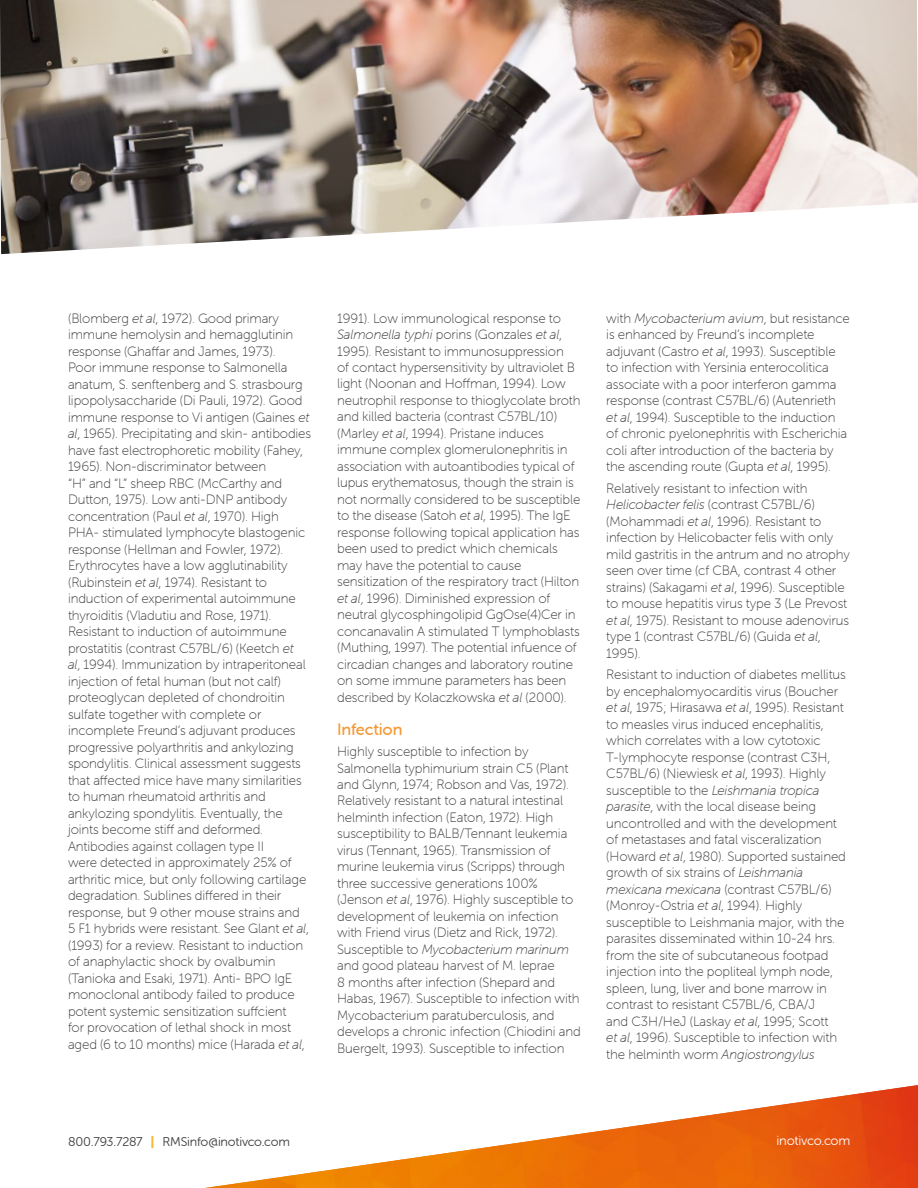
<style>
.page{position:relative;width:918px;height:1188px;background:#fff}
.page>*{position:absolute;margin:0;border:0;box-sizing:border-box;transform-origin:0 0}
.t1{font:16.5px "Museo Sans Rounded 500";letter-spacing:-.01em;color:#f49833}
.t2{font:13.5px/16.5px "Museo Sans Rounded 100";letter-spacing:-.01em;color:#3c3c3b}
.t3{font:13.2px "Museo Sans Rounded 300";letter-spacing:-.015em;color:#fff}
.t4{font:12.75px "Museo Sans Rounded 300";letter-spacing:-.015em;color:#3c3c3b}
.s1{font-style:italic}
.s2{font-family:"Museo Sans Rounded 900";color:#fab42f}
</style>
<div class="page">
<img style="left:205px;top:1085px;width:713px;height:103px">
<img style="left:0;top:0;width:918px;height:254px">
<p class="t2" style="left:68px;top:310px;width:245px">(Blomberg <span class="s1">et al</span>, 1972). Good primary immune hemolysin and hemagglutinin response (Ghaffar and James, 1973).<br>Poor immune response to Salmonella anatum, S. senftenberg and S. strasbourg lipopolysaccharide (Di Pauli, 1972). Good immune response to Vi antigen (Gaines <span class="s1">et al</span>, 1965). Precipitating and skin- antibodies have fast electrophoretic mobility (Fahey, 1965). Non-discriminator between<br>“H” and “L” sheep RBC (McCarthy and Dutton, 1975). Low anti-DNP antibody concentration (Paul <span class="s1">et al</span>, 1970). High PHA- stimulated lymphocyte blastogenic response (Hellman and Fowler, 1972).<br>Erythrocytes have a low agglutinability (Rubinstein <span class="s1">et al</span>, 1974). Resistant to induction of experimental autoimmune thyroiditis (Vladutiu and Rose, 1971).<br>Resistant to induction of autoimmune prostatitis (contrast C57BL/6) (Keetch <span class="s1">et<br>al</span>, 1994). Immunization by intraperitoneal injection of fetal human (but not calf) proteoglycan depleted of chondroitin sulfate together with complete or incomplete Freund’s adjuvant produces progressive polyarthritis and ankylozing spondylitis. Clinical assessment suggests that affected mice have many similarities to human rheumatoid arthritis and ankylozing spondylitis. Eventually, the joints become stiff and deformed.<br>Antibodies against collagen type II<br>were detected in approximately 25% of arthritic mice, but only following cartilage degradation. Sublines differed in their response, but 9 other mouse strains and<br>5 F1 hybrids were resistant. See Glant <span class="s1">et al</span>, (1993) for a review. Resistant to induction of anaphylactic shock by ovalbumin (Tanioka and Esaki, 1971). Anti- BPO IgE monoclonal antibody failed to produce potent systemic sensitization suffcient<br>for provocation of lethal shock in most aged (6 to 10 months) mice (Harada <span class="s1">et al</span>,</p>
<p class="t2" style="left:337px;top:310px;width:245px">1991). Low immunological response to <span class="s1">Salmonella typhi</span> porins (Gonzales <span class="s1">et al</span>, 1995). Resistant to immunosuppression<br>of contact hypersensitivity by ultraviolet B light (Noonan and Hoffman, 1994). Low neutrophil response to thioglycolate broth and killed bacteria (contrast C57BL/10) (Marley <span class="s1">et al</span>, 1994). Pristane induces immune complex glomerulonephritis in association with autoantibodies typical of lupus erythematosus, though the strain is not normally considered to be susceptible to the disease (Satoh <span class="s1">et al</span>, 1995). The IgE response following topical application has been used to predict which chemicals may have the potential to cause sensitization of the respiratory tract (Hilton <span class="s1">et al</span>, 1996). Diminished expression of neutral glycosphingolipid GgOse(4)Cer in concanavalin A stimulated T lymphoblasts (Muthing, 1997). The potential infuence of circadian changes and laboratory routine on some immune parameters has been described by Kolaczkowska <span class="s1">et al</span> (2000).</p>
<p class="t1" style="left:337px;top:721px;width:67px">Infection</p>
<p class="t2" style="left:337px;top:743px;width:245px">Highly susceptible to infection by Salmonella typhimurium strain C5 (Plant and Glynn, 1974; Robson and Vas, 1972).<br>Relatively resistant to a natural intestinal helminth infection (Eaton, 1972). High susceptibility to BALB/Tennant leukemia virus (Tennant, 1965). Transmission of murine leukemia virus (Scripps) through three successive generations 100% (Jenson <span class="s1">et al</span>, 1976). Highly susceptible to development of leukemia on infection with Friend virus (Dietz and Rick, 1972).<br>Susceptible to <span class="s1">Mycobacterium marinum </span>and good plateau harvest of M. leprae<br>8 months after infection (Shepard and Habas, 1967). Susceptible to infection with Mycobacterium paratuberculosis, and develops a chronic infection (Chiodini and Buergelt, 1993). Susceptible to infection</p>
<p class="t2" style="left:606px;top:310px;width:245px">with <span class="s1">Mycobacterium avium</span>, but resistance is enhanced by Freund’s incomplete adjuvant (Castro <span class="s1">et al</span>, 1993). Susceptible to infection with Yersinia enterocolitica associate with a poor interferon gamma response (contrast C57BL/6) (Autenrieth <span class="s1">et al</span>, 1994). Susceptible to the induction of chronic pyelonephritis with Escherichia coli after introduction of the bacteria by the ascending route (Gupta <span class="s1">et al</span>, 1995).</p>
<p class="t2" style="left:606px;top:480px;width:245px">Relatively resistant to infection with <span class="s1">Helicobacter felis</span> (contrast C57BL/6) (Mohammadi <span class="s1">et al</span>, 1996). Resistant to infection by Helicobacter felis with only mild gastritis in the antrum and no atrophy seen over time (cf CBA, contrast 4 other strains) (Sakagami <span class="s1">et al</span>, 1996). Susceptible to mouse hepatitis virus type 3 (Le Prevost <span class="s1">et al</span>, 1975). Resistant to mouse adenovirus type 1 (contrast C57BL/6) (Guida <span class="s1">et al</span>, 1995).</p>
<p class="t2" style="left:606px;top:667px;width:241px">Resistant to induction of diabetes mellitus by encephalomyocarditis virus (Boucher <span class="s1">et al</span>, 1975; Hirasawa <span class="s1">et al</span>, 1995). Resistant to measles virus induced encephalitis, which correlates with a low cytotoxic T-lymphocyte response (contrast C3H, C57BL/6) (Niewiesk <span class="s1">et al</span>, 1993). Highly susceptible to the <span class="s1">Leishmania tropica parasite</span>, with the local disease being uncontrolled and with the development of metastases and fatal visceralization (Howard <span class="s1">et al</span>, 1980). Supported sustained growth of six strains of <span class="s1">Leishmania mexicana mexicana</span> (contrast C57BL/6) (Monroy-Ostria <span class="s1">et al</span>, 1994). Highly susceptible to Leishmania major, with the parasites disseminated within 10-24 hrs. from the site of subcutaneous footpad injection into the popliteal lymph node, spleen, lung, liver and bone marrow in contrast to resistant C57BL/6, CBA/J<br>and C3H/HeJ (Laskay <span class="s1">et al</span>, 1995; Scott<br><span class="s1">et al</span>, 1996). Susceptible to infection with the helminth worm <span class="s1">Angiostrongylus</span></p>
<p class="t4" style="left:68px;top:1135px;width:223px">800.793.7287 <span class="s2">|</span> RMSinfo@inotivco.com</p>
<p class="t3" style="left:777px;top:1133px;width:75px">inotivco.com</p>
</div>
